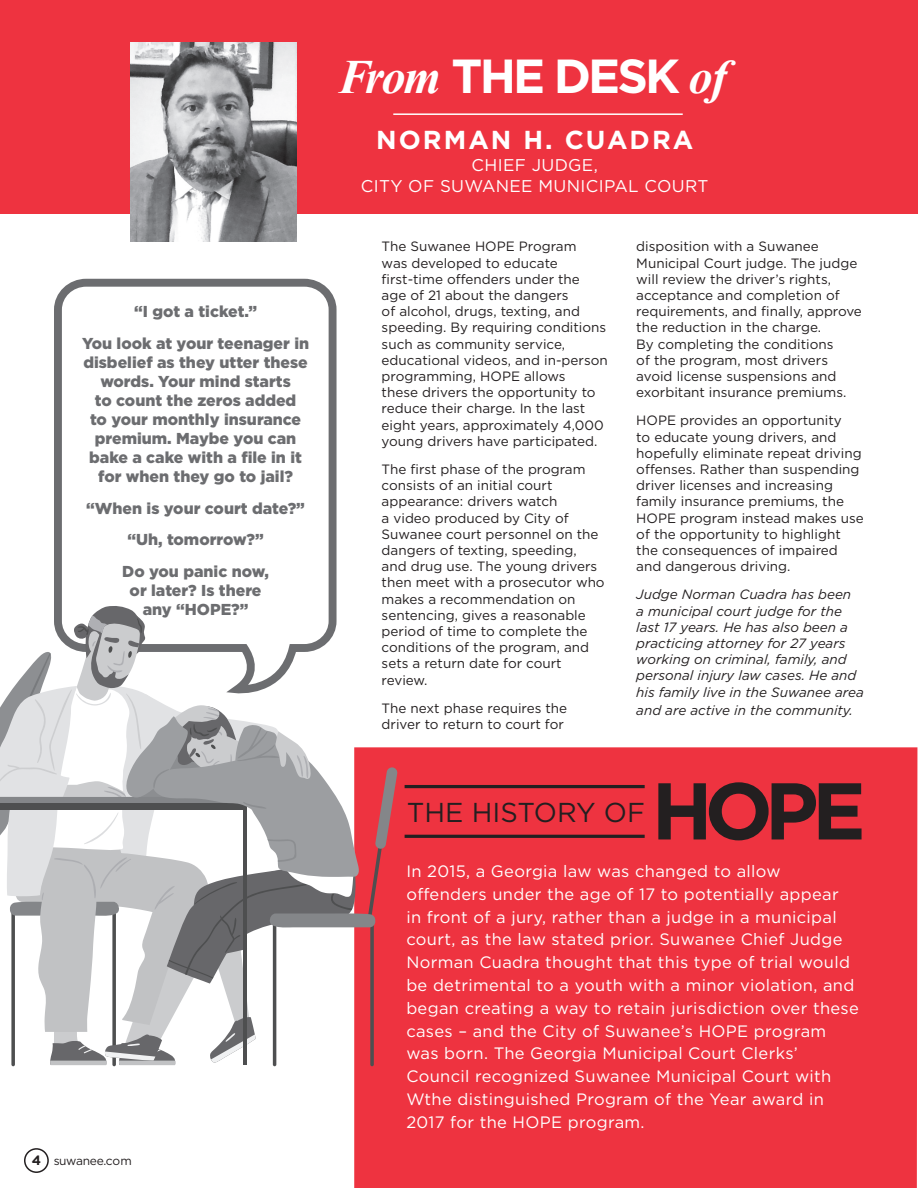
<style>
.page{position:relative;width:918px;height:1188px;background:#fff}
.page>*{position:absolute;margin:0;border:0;box-sizing:border-box;transform-origin:0 0}
.t1{font:700 80.25px "Gotham";color:#231f20}
.t2{font:700 47.85px "Gotham";letter-spacing:-.06em;color:#fff}
.t3{font:27.3px "Gotham";color:#231f20}
.t4{font:700 25.95px "Gotham";letter-spacing:.08em;color:#fff}
.t5{font:16.95px/21.6px "Gotham";letter-spacing:.02em;color:#fff;text-align:center}
.t6{font:16.5px/22.8px "Gotham";letter-spacing:.02em;color:#fff}
.t7{font:900 15.9px/19px "Gotham";color:#6c6d70;text-align:center}
.t8{font:13.5px/16.2px "Gotham";color:#231f20}
.t9{font:italic 13.5px/16.2px "Gotham";color:#231f20}
.t10{font:12px "Gotham";letter-spacing:-.02em;color:#231f20}
.s1{font-weight:700;font-size:13.5px}
.s2{font-family:"Times New Roman";font-style:italic}
</style>
<div class="page">
<div style="left:0;top:0;width:918px;height:213px;background:#ee3340"></div>
<img style="left:130px;top:43px;width:166px;height:199px">
<hr style="left:393px;top:113px;width:290px;height:2px;background:#fff">
<div style="left:24px;top:1148px;width:25px;height:25px;border:2px solid #231f20;border-radius:50%"></div>
<svg style="left:54px;top:278px;width:283px;height:327px"></svg>
<div style="left:354px;top:747px;width:563px;height:441px;background:#ee3340"></div>
<hr style="left:405px;top:785px;width:240px;height:3px;background:#231f20">
<hr style="left:405px;top:835px;width:240px;height:3px;background:#231f20">
<hr style="left:112px;top:909px;width:4px;height:157px;background:#4e4f50;border-radius:2px">
<hr style="left:11px;top:909px;width:4px;height:157px;background:#4e4f50;border-radius:2px">
<hr style="left:273px;top:921px;width:3px;height:145px;background:#4e4f50;border-radius:2px">
<hr style="left:370px;top:921px;width:4px;height:145px;background:#4e4f50;border-radius:2px">
<svg style="left:0;top:605px;width:398px;height:460px"></svg>
<p class="t7" style="left:82px;top:296px;width:229px;line-height:31.7px">“I got a ticket.”<br>You look at your teenager in</p>
<p class="t7" style="left:83px;top:353px;width:226px">disbelief as they utter these words. Your mind starts<br>to count the zeros added<br>to your monthly insurance premium. Maybe you can bake a cake with a file in it for when they go to jail?</p>
<p class="t7" style="left:86px;top:492px;width:220px;line-height:31.7px">“When is your court date?” “Uh, tomorrow?”<br>Do you panic now,</p>
<p class="t7" style="left:130px;top:581px;width:133px">or later? Is there any “HOPE?”</p>
<p class="t10" style="left:32px;top:1153px;width:102px"><span class="s1">4</span> suwanee.com</p>
<h2 class="t2" style="left:338px;top:44px;width:391px"><span class="s2">From</span> THE DESK <span class="s2">of</span></h2>
<h3 class="t4" style="left:376px;top:123px;width:319px">NORMAN H. CUADRA</h3>
<p class="t5" style="left:361px;top:153px;width:349px">CHIEF JUDGE,<br>CITY OF SUWANEE MUNICIPAL COURT</p>
<p class="t8" style="left:382px;top:238px;width:228px">The Suwanee HOPE Program<br>was developed to educate first-time offenders under the age of 21 about the dangers<br>of alcohol, drugs, texting, and speeding. By requiring conditions such as community service, educational videos, and in-person programming, HOPE allows<br>these drivers the opportunity to reduce their charge. In the last eight years, approximately 4,000 young drivers have participated.</p>
<p class="t8" style="left:382px;top:461px;width:225px">The first phase of the program consists of an initial court appearance: drivers watch<br>a video produced by City of<br>Suwanee court personnel on the dangers of texting, speeding, and drug use. The young drivers then meet with a prosecutor who makes a recommendation on sentencing, gives a reasonable period of time to complete the conditions of the program, and sets a return date for court review.</p>
<p class="t8" style="left:382px;top:700px;width:187px">The next phase requires the driver to return to court for</p>
<p class="t8" style="left:636px;top:238px;width:227px">disposition with a Suwanee<br>Municipal Court judge. The judge will review the driver’s rights, acceptance and completion of requirements, and finally, approve the reduction in the charge.<br>By completing the conditions<br>of the program, most drivers avoid license suspensions and exorbitant insurance premiums.</p>
<p class="t8" style="left:636px;top:412px;width:229px">HOPE provides an opportunity<br>to educate young drivers, and hopefully eliminate repeat driving offenses. Rather than suspending driver licenses and increasing family insurance premiums, the<br>HOPE program instead makes use of the opportunity to highlight the consequences of impaired and dangerous driving.</p>
<p class="t9" style="left:636px;top:586px;width:229px">Judge Norman Cuadra has been<br>a municipal court judge for the last 17 years. He has also been a practicing attorney for 27 years working on criminal, family, and personal injury law cases. He and his family live in the Suwanee area</p>
<p class="t9" style="left:636px;top:701px;width:218px">and are active in the community.</p>
<h3 class="t3" style="left:407px;top:795px;width:240px">THE HISTORY OF</h3>
<h1 class="t1" style="left:652px;top:758px;width:216px">HOPE</h1>
<p class="t6" style="left:406px;top:859px;width:454px">In 2015, a Georgia law was changed to allow offenders under the age of 17 to potentially appear<br>in front of a jury, rather than a judge in a municipal court, as the law stated prior. Suwanee Chief Judge Norman Cuadra thought that this type of trial would be detrimental to a youth with a minor violation, and began creating a way to retain jurisdiction over these cases – and the City of Suwanee’s HOPE program was born. The Georgia Municipal Court Clerks’ Council recognized Suwanee Municipal Court with Wthe distinguished Program of the Year award in 2017 for the HOPE program.</p>
</div>
